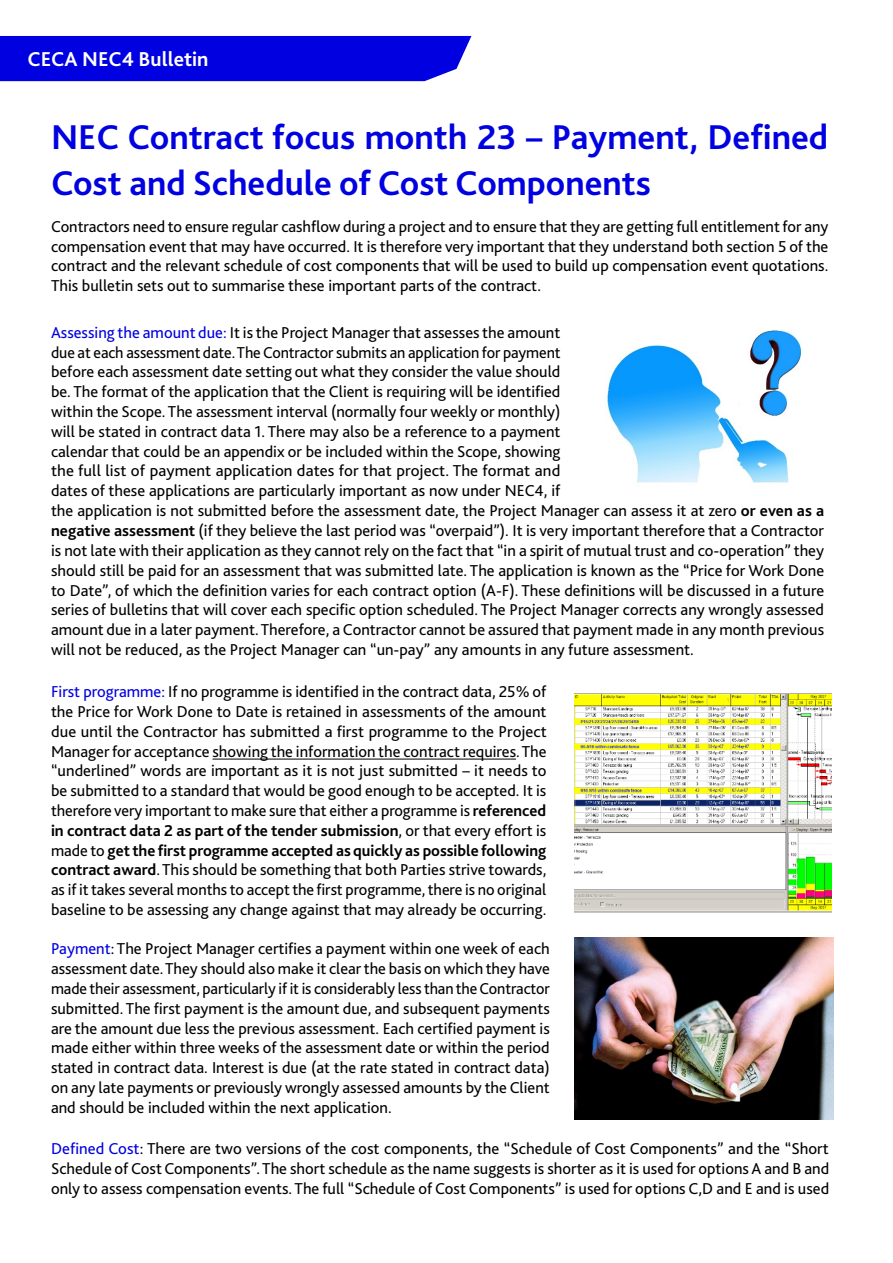
<style>
.page{position:relative;width:893px;height:1263px;background:#fff}
.page>*{position:absolute;margin:0;border:0;box-sizing:border-box;transform-origin:0 0}
.t1{font:700 36px/46.5px "Bliss 2";color:#0000e1}
.t2{font:700 21px "Bliss 2";color:#fff}
.t3{font:16.5px/19.8px "Bliss 2";color:#000;text-align:justify}
.s1{color:#0000e1}
.s2{font-weight:700}
</style>
<div class="page">
<div style="left:0;top:36px;width:471px;height:45px;background:#0000e1"></div>
<img style="left:607px;top:330px;width:195px;height:153px">
<hr style="left:212px;top:759px;width:304px;height:1px;background:#000">
<img style="left:574px;top:693px;width:257px;height:219px">
<img style="left:574px;top:938px;width:259px;height:182px">
<p class="t2" style="left:28px;top:46px;width:182px">CECA NEC4 Bulletin</p>
<h1 class="t1" style="left:51px;top:113px;width:779px">NEC Contract focus month 23 – Payment, Defined<br>Cost and Schedule of Cost Components</h1>
<p class="t3" style="left:51px;top:216px;width:779px">Contractors need to ensure regular cashflow during a project and to ensure that they are getting full entitlement for any compensation event that may have occurred. It is therefore very important that they understand both section 5 of the contract and the relevant schedule of cost components that will be used to build up compensation event quotations.<br>This bulletin sets out to summarise these important parts of the contract.</p>
<p class="t3" style="left:51px;top:322px;width:775px;text-align:left"><span class="s1">Assessing the amount due:</span> It is the Project Manager that assesses the amount<br>due at each assessment date. The Contractor submits an application for payment<br>before each assessment date setting out what they consider the value should<br>be. The format of the application that the Client is requiring will be identified<br>within the Scope. The assessment interval (normally four weekly or monthly)<br>will be stated in contract data 1. There may also be a reference to a payment<br>calendar that could be an appendix or be included within the Scope, showing<br>the full list of payment application dates for that project. The format and<br>dates of these applications are particularly important as now under NEC4, if<br>the application is not submitted before the assessment date, the Project Manager can assess it at zero <span class="s2">or even as a negative assessment</span> (if they believe the last period was “overpaid”). It is very important therefore that a Contractor is not late with their application as they cannot rely on the fact that “in a spirit of mutual trust and co-operation” they should still be paid for an assessment that was submitted late. The application is known as the “Price for Work Done to Date”, of which the definition varies for each contract option (A-F). These definitions will be discussed in a future series of bulletins that will cover each specific option scheduled. The Project Manager corrects any wrongly assessed amount due in a later payment. Therefore, a Contractor cannot be assured that payment made in any month previous will not be reduced, as the Project Manager can “un-pay” any amounts in any future assessment.</p>
<p class="t3" style="left:51px;top:682px;width:497px"><span class="s1">First programme:</span> If no programme is identified in the contract data, 25% of the Price for Work Done to Date is retained in assessments of the amount due until the Contractor has submitted a first programme to the Project Manager for acceptance showing the information the contract requires. The “underlined” words are important as it is not just submitted – it needs to be submitted to a standard that would be good enough to be accepted. It is therefore very important to make sure that either a programme is <span class="s2">referenced in contract data 2 as part of the tender submission</span>, or that every effort is made to <span class="s2">get the first programme accepted as quickly as possible following contract award</span>. This should be something that both Parties strive towards, as if it takes several months to accept the first programme, there is no original baseline to be assessing any change against that may already be occurring.</p>
<p class="t3" style="left:51px;top:939px;width:500px"><span class="s1">Payment</span>: The Project Manager certifies a payment within one week of each assessment date. They should also make it clear the basis on which they have made their assessment, particularly if it is considerably less than the Contractor submitted. The first payment is the amount due, and subsequent payments are the amount due less the previous assessment. Each certified payment is made either within three weeks of the assessment date or within the period stated in contract data. Interest is due (at the rate stated in contract data) on any late payments or previously wrongly assessed amounts by the Client and should be included within the next application.</p>
<p class="t3" style="left:51px;top:1139px;width:780px"><span class="s1">Defined Cost</span>: There are two versions of the cost components, the “Schedule of Cost Components” and the “Short Schedule of Cost Components”. The short schedule as the name suggests is shorter as it is used for options A and B and only to assess compensation events. The full “Schedule of Cost Components” is used for options C,D and E and is used</p>
</div>
